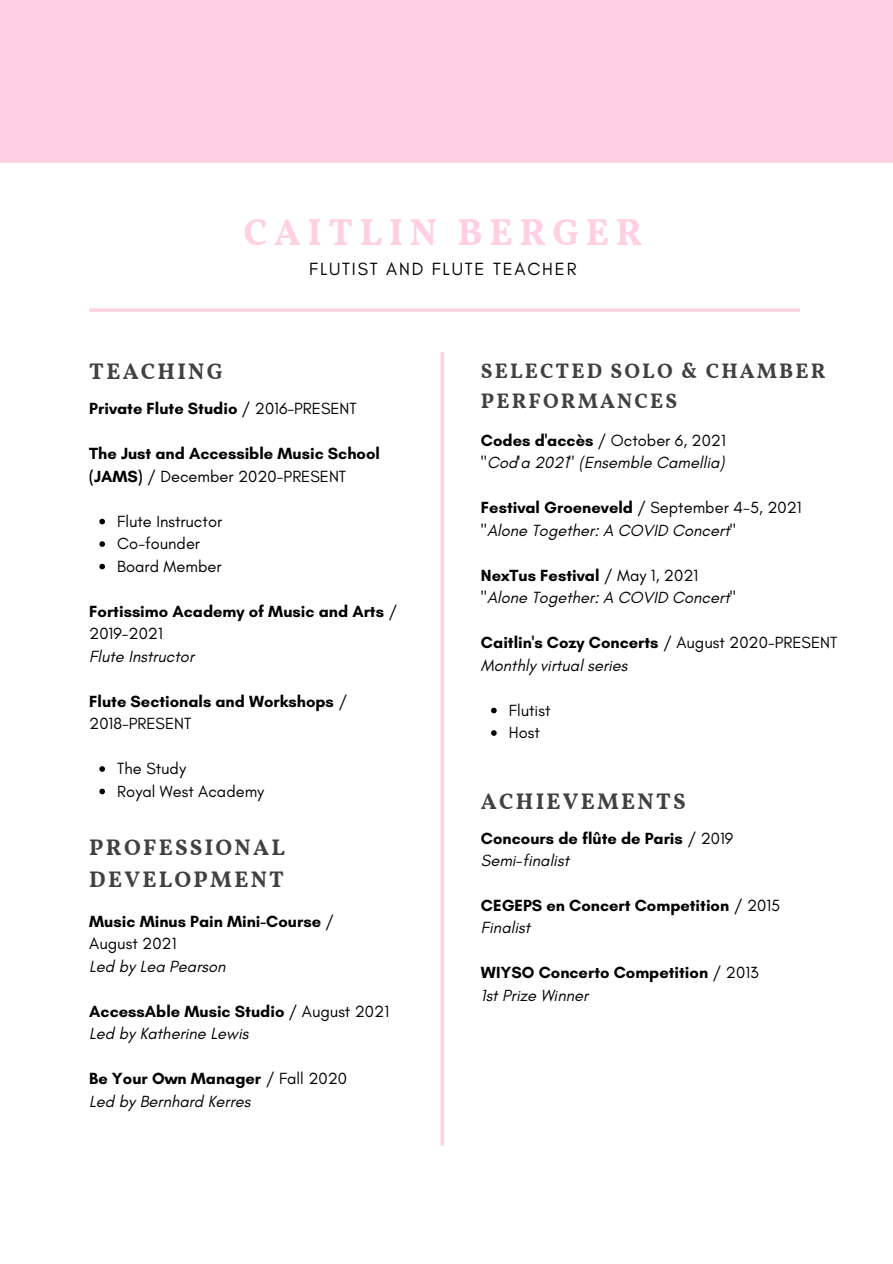
<style>
.page{position:relative;width:893px;height:1264px;background:#fff}
.page>*{position:absolute;margin:0;border:0;box-sizing:border-box;transform-origin:0 0}
.t1{font:700 37.5px "Vollkorn";letter-spacing:.175em;color:#ffd0e3}
.t2{font:700 22.5px/31.5px "Vollkorn";letter-spacing:.1em;color:#414141}
.t3{font:700 21px/29.2px "Vollkorn";letter-spacing:.1em;color:#414141}
.t4{font:18px "Glacial Indifference";letter-spacing:.1em;color:#000}
.t5{font:700 16.5px/22.5px "Glacial Indifference";color:#000}
.t6{font:italic 16.5px/22.5px "Glacial Indifference";color:#000}
.t7{font:16.5px/22.5px "Glacial Indifference";color:#000}
.s1{font-weight:400}
.s2{font-weight:700;font-style:normal}
.s3{font-style:normal}
.s4{font-weight:400;font-style:italic}
</style>
<div class="page">
<svg style="left:440px;top:352px;width:4px;height:793px"></svg>
<svg style="left:89px;top:308px;width:711px;height:4px"></svg>
<div style="left:0;top:0;width:892px;height:162px;background:#ffd0e3"></div>
<svg style="left:99px;top:519px;width:6px;height:5px"></svg>
<svg style="left:99px;top:541px;width:6px;height:6px"></svg>
<svg style="left:99px;top:563px;width:6px;height:6px"></svg>
<svg style="left:99px;top:766px;width:6px;height:5px"></svg>
<svg style="left:99px;top:788px;width:6px;height:6px"></svg>
<svg style="left:491px;top:707px;width:5px;height:6px"></svg>
<svg style="left:491px;top:730px;width:5px;height:5px"></svg>
<h1 class="t1" style="left:243px;top:210px;width:400px">CAITLIN BERGER</h1>
<p class="t4" style="left:309px;top:258px;width:269px">FLUTIST AND FLUTE TEACHER</p>
<h2 class="t2" style="left:89px;top:358px;width:135px">TEACHING</h2>
<p class="t5" style="left:89px;top:397px;width:269px">Private Flute Studio <span class="s1">/ 2016-PRESENT</span></p>
<p class="t5" style="left:89px;top:442px;width:292px">The Just and Accessible Music School (JAMS) <span class="s1">/ December 2020-PRESENT</span></p>
<p class="t7" style="left:117px;top:509px;width:106px">Flute Instructor<br>Co-founder<br>Board Member</p>
<p class="t5" style="left:89px;top:599px;width:309px">Fortissimo Academy of Music and Arts <span class="s1">/<br>2019-2021</span></p>
<p class="t6" style="left:89px;top:644px;width:106px">Flute Instructor</p>
<p class="t5" style="left:89px;top:689px;width:259px">Flute Sectionals and Workshops <span class="s1">/<br>2018-PRESENT</span></p>
<p class="t7" style="left:117px;top:757px;width:148px">The Study<br>Royal West Academy</p>
<p class="t3" style="left:481px;top:358px;width:346px">SELECTED SOLO &amp; CHAMBER<br>PERFORMANCES</p>
<p class="t6" style="left:481px;top:428px;width:246px"><span class="s2">Codes d'accès</span> <span class="s3">/ October 6, 2021 </span>"Cod'a 2021" (Ensemble Camellia)</p>
<p class="t6" style="left:481px;top:496px;width:322px"><span class="s2">Festival Groeneveld</span> <span class="s3">/ September 4-5, 2021 "</span>Alone Together: A COVID Concert<span class="s3">"</span></p>
<p class="t6" style="left:481px;top:563px;width:256px"><span class="s2">NexTus Festival</span> <span class="s3">/ May 1, 2021 "</span>Alone Together: A COVID Concert<span class="s3">"</span></p>
<p class="t5" style="left:481px;top:631px;width:358px">Caitlin's Cozy Concerts <span class="s1">/ August 2020-PRESENT<br></span><span class="s4">Monthly virtual series</span></p>
<p class="t7" style="left:509px;top:698px;width:43px">Flutist<br>Host</p>
<h2 class="t2" style="left:481px;top:787px;width:206px">ACHIEVEMENTS</h2>
<h2 class="t2" style="left:89px;top:834px;width:197px">PROFESSIONAL<br>DEVELOPMENT</h2>
<p class="t5" style="left:481px;top:826px;width:254px">Concours de flûte de Paris <span class="s1">/ 2019<br></span><span class="s4">Semi-finalist</span></p>
<p class="t5" style="left:481px;top:894px;width:301px">CEGEPS en Concert Competition <span class="s1">/ 2015<br></span><span class="s4">Finalist</span></p>
<p class="t5" style="left:481px;top:961px;width:279px">WIYSO Concerto Competition <span class="s1">/ 2013<br></span><span class="s4">1st Prize Winner</span></p>
<p class="t5" style="left:89px;top:909px;width:246px">Music Minus Pain Mini-Course <span class="s1">/<br>August 2021</span></p>
<p class="t6" style="left:89px;top:954px;width:138px">Led by Lea Pearson</p>
<p class="t5" style="left:89px;top:999px;width:301px">AccessAble Music Studio <span class="s1">/ August 2021<br></span><span class="s4">Led by Katherine Lewis</span></p>
<p class="t6" style="left:89px;top:1067px;width:259px"><span class="s2">Be Your Own Manager</span> <span class="s3">/ Fall 2020<br></span>Led by Bernhard Kerres</p>
</div>
